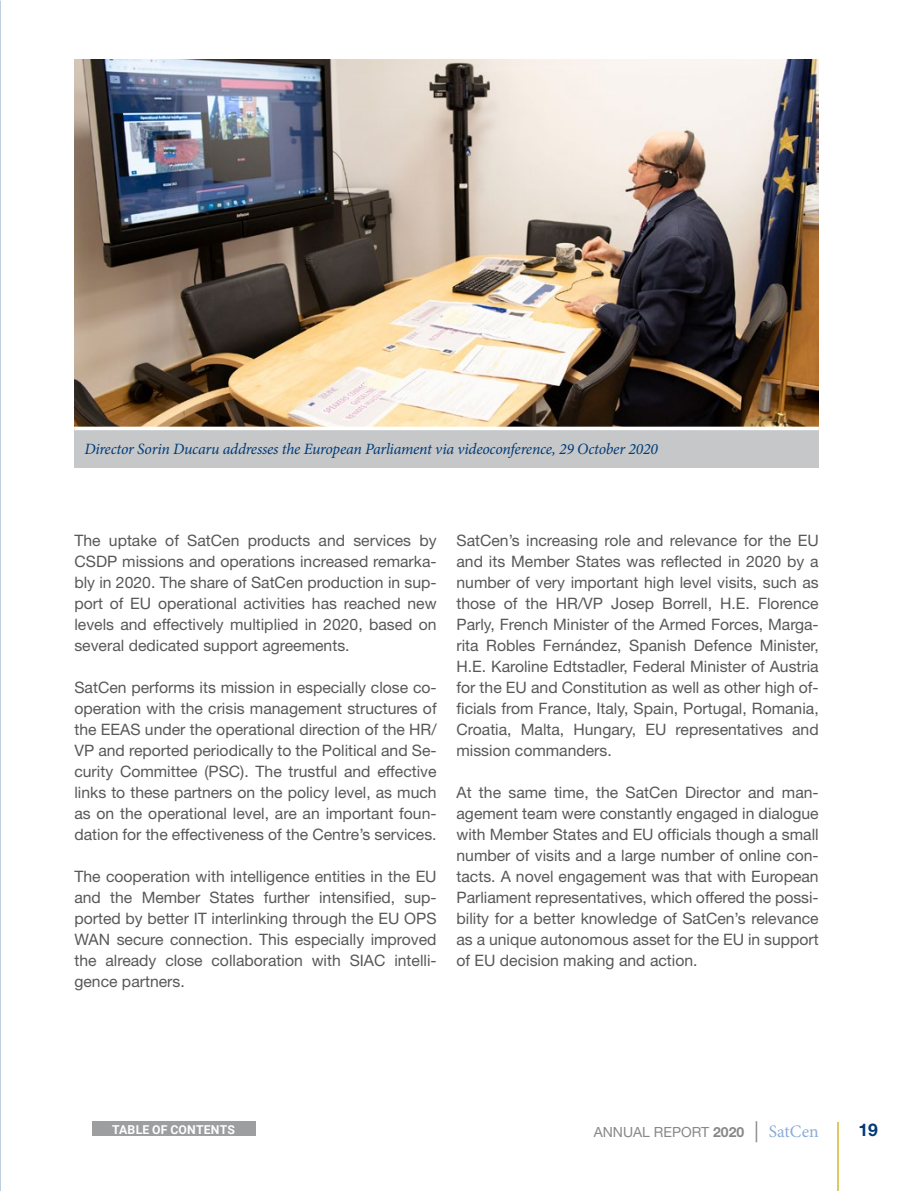
<style>
.page{position:relative;width:918px;height:1191px;background:#fff}
.page>*{position:absolute;margin:0;border:0;box-sizing:border-box;transform-origin:0 0}
.t1{font:700 17.5px "Helvetica Neue";color:#003b79}
.TEXTO_CORRIDO{font:15.75px/21px "Helvetica Neue";color:#58585a;text-align:justify}
.PIE_DE_FOTO{font:italic 15.75px "Minion Pro";letter-spacing:-.015em;color:#003b79}
.t2{font:14px "Helvetica Neue";color:#87888a}
.t3{font:700 12.25px "Roboto";letter-spacing:.015em;color:#fff}
.s1{font-weight:700}
.s2{font-family:"Minion Pro";font-size:21px}
.s3{font-family:"Minion Pro";font-size:17.5px;color:#8bacd6}
</style>
<div class="page">
<hr style="left:837px;top:1122px;width:1px;height:69px;background:#c9a800">
<div style="left:92px;top:1121px;width:163px;height:15px;background:#9c9e9f"></div>
<img style="left:74px;top:60px;width:745px;height:367px">
<div style="left:74px;top:428px;width:745px;height:40px;background:#c6c7c8"></div>
<hr style="left:74px;top:427px;width:745px;height:3px;background:#fff">
<p class="PIE_DE_FOTO" style="left:84px;top:438px;width:575px">Director Sorin Ducaru addresses the European Parliament via videoconference, 29 October 2020</p>
<p class="TEXTO_CORRIDO" style="left:74px;top:530px;width:364px">The uptake of SatCen products and services by CSDP missions and operations increased remarka&shy;bly in 2020. The share of SatCen production in sup&shy;port of EU operational activities has reached new levels and effectively multiplied in 2020, based on several dedicated support agreements.</p>
<p class="TEXTO_CORRIDO" style="left:74px;top:677px;width:364px">SatCen performs its mission in especially close co&shy;operation with the crisis management structures of the EEAS under the operational direction of the HR/ VP and reported periodically to the Political and Se&shy;curity Committee (PSC). The trustful and effective links to these partners on the policy level, as much as on the operational level, are an important foun&shy;dation for the effectiveness of the Centre’s services.</p>
<p class="TEXTO_CORRIDO" style="left:74px;top:866px;width:364px">The cooperation with intelligence entities in the EU and the Member States further intensified, sup&shy;ported by better IT interlinking through the EU OPS WAN secure connection. This especially improved the already close collaboration with SIAC intelli&shy;gence partners.</p>
<p class="TEXTO_CORRIDO" style="left:456px;top:530px;width:364px">SatCen’s increasing role and relevance for the EU and its Member States was reflected in 2020 by a number of very important high level visits, such as those of the HR/VP Josep Borrell, H.E. Florence Parly, French Minister of the Armed Forces, Marga&shy;rita Robles Fernández, Spanish Defence Minister, H.E. Karoline Edtstadler, Federal Minister of Austria for the EU and Constitution as well as other high of&shy;ficials from France, Italy, Spain, Portugal, Romania, Croatia, Malta, Hungary, EU representatives and mission commanders.</p>
<p class="TEXTO_CORRIDO" style="left:456px;top:782px;width:364px">At the same time, the SatCen Director and man&shy;agement team were constantly engaged in dialogue with Member States and EU officials though a small number of visits and a large number of online con&shy;tacts. A novel engagement was that with European Parliament representatives, which offered the possi&shy;bility for a better knowledge of SatCen’s relevance as a unique autonomous asset for the EU in support of EU decision making and action.</p>
<p class="t3" style="left:112px;top:1120px;width:124px">TABLE OF CONTENTS</p>
<p class="t2" style="left:594px;top:1123px;width:226px">ANNUAL REPORT <span class="s1">2020</span> <span class="s2">|</span> <span class="s3">SatCen</span></p>
<p class="t1" style="left:858px;top:1118px;width:21px">19</p>
</div>
